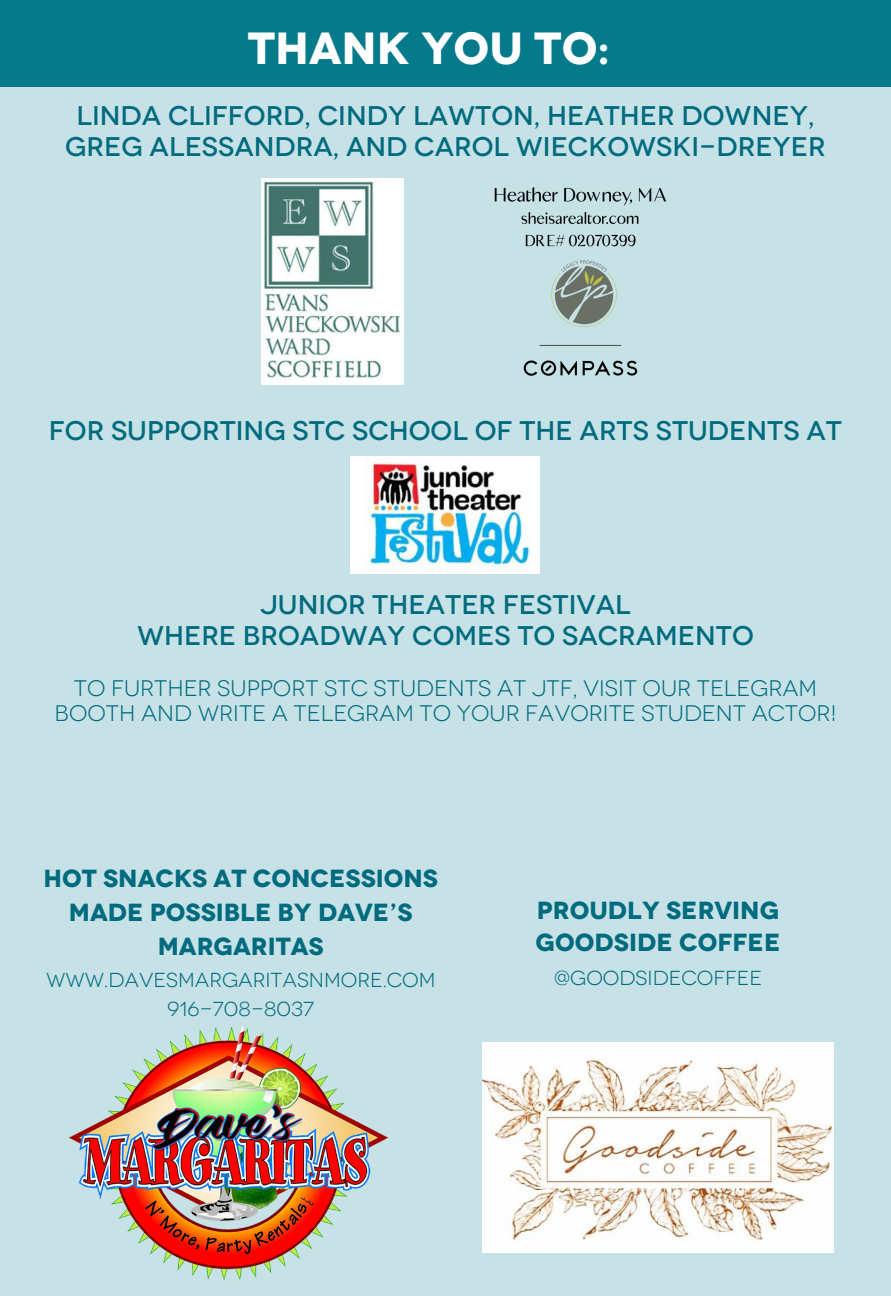
<style>
.page{position:relative;width:891px;height:1296px;background:#c7e2e6}
.page>*{position:absolute;margin:0;border:0;box-sizing:border-box;transform-origin:0 0}
.t1{font:700 45px "Novecentowide";color:#fff}
.t2{font:500 27px "Novecentowide";color:#006b7f}
.t3{font:700 24.75px/33.8px "Novecentowide";color:#006b7f;text-align:center}
.t4{font:22.5px/25.2px "Novecentowide";color:#006b7f;text-align:center}
.t5{font:20.25px "Novecentowide";color:#006b7f}
</style>
<div class="page">
<img style="left:351px;top:457px;width:189px;height:116px">
<img style="left:482px;top:1043px;width:351px;height:209px">
<div style="left:0;top:0;width:891px;height:86px;background:#047a8b"></div>
<img style="left:261px;top:178px;width:142px;height:206px">
<img style="left:494px;top:187px;width:173px;height:189px">
<img style="left:69px;top:1026px;width:319px;height:255px">
<p class="t1" style="left:248px;top:17px;width:364px">THANK YOU TO:</p>
<p class="t2" style="left:76px;top:96px;width:739px">LINDA CLIFFORD, CINDY LAWTON, HEATHER DOWNEY,</p>
<p class="t2" style="left:65px;top:128px;width:762px">GREG ALESSANDRA, AND CAROL WIECKOWSKI-DREYER</p>
<p class="t2" style="left:49px;top:412px;width:795px">FOR SUPPORTING STC SCHOOL OF THE ARTS STUDENTS AT</p>
<p class="t2" style="left:260px;top:585px;width:372px">JUNIOR THEATER FESTIVAL</p>
<p class="t2" style="left:137px;top:617px;width:618px">WHERE BROADWAY COMES TO SACRAMENTO</p>
<p class="t4" style="left:55px;top:673px;width:783px">TO FURTHER SUPPORT STC STUDENTS AT JTF, VISIT OUR TELEGRAM<br>BOOTH AND WRITE A TELEGRAM TO YOUR FAVORITE STUDENT ACTOR!</p>
<p class="t3" style="left:43px;top:859px;width:396px">HOT SNACKS AT CONCESSIONS<br>MADE POSSIBLE BY DAVE’S<br>MARGARITAS</p>
<p class="t5" style="left:46px;top:966px;width:391px">WWW.DAVESMARGARITASNMORE.COM</p>
<p class="t5" style="left:167px;top:994px;width:148px">916-708-8037</p>
<p class="t3" style="left:537px;top:891px;width:244px">PROUDLY SERVING</p>
<p class="t3" style="left:536px;top:923px;width:246px">GOODSIDE COFFEE</p>
<p class="t5" style="left:554px;top:963px;width:209px">@GOODSIDECOFFEE</p>
</div>
